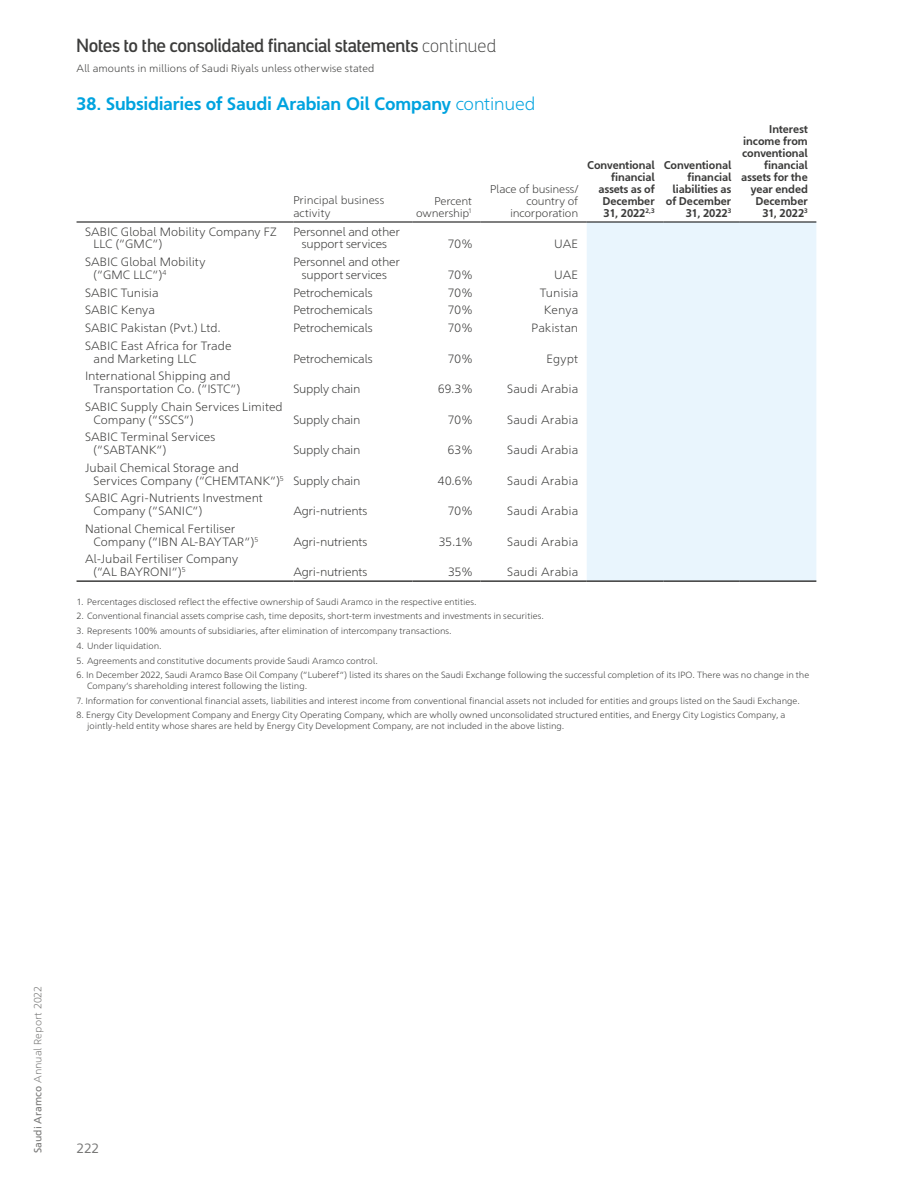
<style>
.page{position:relative;width:918px;height:1188px;background:#fff}
.page>*{position:absolute;margin:0;border:0;box-sizing:border-box;transform-origin:0 0}
.t1{font:700 21px "Manifa Pro 2";letter-spacing:.005em;color:#3c3c3b}
.t2{font:700 18px "Ghawar";letter-spacing:-.01em;color:#00a3df}
.t3{font:13.5px "Ghawar";color:#787877}
.t4{font:300 12px/12.8px "Ghawar";letter-spacing:-.005em;color:#3c3c3b}
.t5{font:300 12px "Ghawar";letter-spacing:-.025em;color:#3c3c3b}
.t6{font:700 11.25px/12px "Ghawar";letter-spacing:-.005em;color:#3c3c3b;text-align:right}
.t7{font:300 11.25px/12px "Ghawar";letter-spacing:-.01em;color:#3c3c3b;text-align:right}
.t8{font:300 10.5px "Ghawar";color:#3c3c3b}
.t9{font:300 10.5px "Ghawar";letter-spacing:.005em;color:#787877}
.t10{font:300 9px/10.5px "Ghawar";letter-spacing:-.005em;color:#3c3c3b}
.s1{font-weight:300}
.s2{font-family:"Ghawar Hefty";font-weight:400}
</style>
<div class="page">
<div style="left:587px;top:223px;width:229px;height:357px;background:#e9f5fd"></div>
<hr style="left:77px;top:222px;width:216px;height:1px;background:#000">
<hr style="left:293px;top:222px;width:119px;height:1px;background:#000">
<hr style="left:412px;top:222px;width:68px;height:1px;background:#000">
<hr style="left:480px;top:222px;width:107px;height:1px;background:#000">
<hr style="left:587px;top:222px;width:76px;height:1px;background:#000">
<hr style="left:663px;top:222px;width:77px;height:1px;background:#000">
<hr style="left:740px;top:222px;width:76px;height:1px;background:#000">
<hr style="left:77px;top:580px;width:216px;height:2px;background:#3c3c3b">
<hr style="left:293px;top:580px;width:119px;height:2px;background:#3c3c3b">
<hr style="left:412px;top:580px;width:68px;height:2px;background:#3c3c3b">
<hr style="left:480px;top:580px;width:107px;height:2px;background:#3c3c3b">
<hr style="left:587px;top:580px;width:76px;height:2px;background:#3c3c3b">
<hr style="left:663px;top:580px;width:77px;height:2px;background:#3c3c3b">
<hr style="left:740px;top:580px;width:76px;height:2px;background:#3c3c3b">
<h1 class="t1" style="left:77px;top:32px;width:421px">Notes to the consolidated financial statements <span class="s1">continued</span></h1>
<p class="t8" style="left:77px;top:62px;width:299px">All amounts in millions of Saudi Riyals unless otherwise stated</p>
<h2 class="t2" style="left:77px;top:93px;width:460px">38. Subsidiaries of Saudi Arabian Oil Company <span class="s1">continued</span></h2>
<p class="t7" style="left:293px;top:194px;width:92px;line-height:12.8px;text-align:left">Principal business activity</p>
<p class="t7" style="left:416px;top:195px;width:57px">Percent ownership<sup>1</sup></p>
<p class="t7" style="left:490px;top:183px;width:90px">Place of business/ country of incorporation</p>
<h3 class="t4" style="left:94px;top:225px;width:185px;text-indent:-9px">SABIC Global Mobility Company FZ<br>LLC (“GMC”)</h3>
<h3 class="t4" style="left:293px;top:225px;width:108px;text-align:center">Personnel and other support services</h3>
<h3 class="t4" style="left:94px;top:256px;width:114px;text-indent:-9px">SABIC Global Mobility (“GMC LLC”)<sup>4</sup></h3>
<h3 class="t4" style="left:293px;top:256px;width:108px;text-align:center">Personnel and other support services</h3>
<h3 class="t4" style="left:447px;top:238px;width:27px">70%</h3>
<h3 class="t4" style="left:554px;top:238px;width:26px">UAE</h3>
<h3 class="t4" style="left:447px;top:268px;width:27px">70%</h3>
<h3 class="t4" style="left:554px;top:268px;width:26px">UAE</h3>
<h3 class="t4" style="left:85px;top:286px;width:75px">SABIC Tunisia</h3>
<h3 class="t4" style="left:293px;top:286px;width:81px">Petrochemicals</h3>
<h3 class="t4" style="left:447px;top:286px;width:27px">70%</h3>
<h3 class="t4" style="left:540px;top:286px;width:40px">Tunisia</h3>
<h3 class="t4" style="left:85px;top:304px;width:71px">SABIC Kenya</h3>
<h3 class="t4" style="left:293px;top:304px;width:81px">Petrochemicals</h3>
<h3 class="t4" style="left:447px;top:304px;width:27px">70%</h3>
<h3 class="t4" style="left:544px;top:304px;width:36px">Kenya</h3>
<h3 class="t4" style="left:85px;top:322px;width:137px">SABIC Pakistan (Pvt.) Ltd.</h3>
<h3 class="t4" style="left:293px;top:322px;width:81px">Petrochemicals</h3>
<h3 class="t4" style="left:447px;top:322px;width:27px">70%</h3>
<h3 class="t4" style="left:532px;top:322px;width:48px">Pakistan</h3>
<h3 class="t4" style="left:94px;top:339px;width:140px;text-indent:-9px">SABIC East Africa for Trade and Marketing LLC</h3>
<h3 class="t4" style="left:293px;top:352px;width:81px">Petrochemicals</h3>
<h3 class="t4" style="left:447px;top:352px;width:27px">70%</h3>
<h3 class="t4" style="left:547px;top:352px;width:33px">Egypt</h3>
<h3 class="t4" style="left:94px;top:370px;width:148px;text-indent:-9px">International Shipping and<br>Transportation Co. (“ISTC”)</h3>
<h3 class="t4" style="left:94px;top:401px;width:191px;text-indent:-9px">SABIC Supply Chain Services Limited<br>Company (“SSCS”)</h3>
<h3 class="t5" style="left:293px;top:382px;width:69px">Supply chain</h3>
<h3 class="t4" style="left:438px;top:383px;width:37px">69.3%</h3>
<h3 class="t4" style="left:507px;top:383px;width:73px">Saudi Arabia</h3>
<h3 class="t5" style="left:293px;top:412px;width:69px">Supply chain</h3>
<h3 class="t4" style="left:447px;top:413px;width:27px">70%</h3>
<h3 class="t4" style="left:507px;top:413px;width:73px">Saudi Arabia</h3>
<h3 class="t4" style="left:94px;top:431px;width:123px;text-indent:-9px">SABIC Terminal Services (“SABTANK”)</h3>
<h3 class="t5" style="left:293px;top:443px;width:69px">Supply chain</h3>
<h3 class="t4" style="left:447px;top:444px;width:27px">63%</h3>
<h3 class="t4" style="left:507px;top:444px;width:73px">Saudi Arabia</h3>
<h3 class="t4" style="left:94px;top:462px;width:268px;text-indent:-9px">Jubail Chemical Storage and<br>Services Company (“CHEMTANK”)<sup>5</sup> Supply chain</h3>
<h3 class="t4" style="left:437px;top:474px;width:37px">40.6%</h3>
<h3 class="t4" style="left:507px;top:474px;width:73px">Saudi Arabia</h3>
<h3 class="t4" style="left:94px;top:492px;width:171px;text-indent:-9px">SABIC Agri-Nutrients Investment<br>Company (“SANIC”)</h3>
<h3 class="t4" style="left:94px;top:523px;width:166px;text-indent:-9px">National Chemical Fertiliser<br>Company (“IBN AL-BAYTAR”)<sup>5</sup></h3>
<h3 class="t5" style="left:293px;top:504px;width:75px">Agri-nutrients</h3>
<h3 class="t4" style="left:447px;top:505px;width:27px">70%</h3>
<h3 class="t4" style="left:507px;top:505px;width:73px">Saudi Arabia</h3>
<h3 class="t5" style="left:293px;top:534px;width:75px">Agri-nutrients</h3>
<h3 class="t4" style="left:438px;top:535px;width:36px">35.1%</h3>
<h3 class="t4" style="left:507px;top:535px;width:73px">Saudi Arabia</h3>
<p class="t6" style="left:587px;top:159px;width:69px">Conventional financial assets as of<br>December<br>31, 2022<sup>2,3</sup></p>
<p class="t6" style="left:664px;top:159px;width:69px">Conventional financial liabilities as of December<br>31, 2022<sup>3</sup></p>
<p class="t6" style="left:741px;top:123px;width:68px">Interest income from conventional financial assets for the year ended<br>December<br>31, 2022<sup>3</sup></p>
<h3 class="t4" style="left:94px;top:553px;width:146px;text-indent:-8px">Al-Jubail Fertiliser Company (“AL BAYRONI”)<sup>5</sup></h3>
<h3 class="t5" style="left:293px;top:565px;width:75px">Agri-nutrients</h3>
<h3 class="t4" style="left:448px;top:566px;width:27px">35%</h3>
<h3 class="t4" style="left:507px;top:566px;width:73px">Saudi Arabia</h3>
<p class="t10" style="left:77px;top:596px;width:402px">1. Percentages disclosed reflect the effective ownership of Saudi Aramco in the respective entities.</p>
<p class="t10" style="left:77px;top:611px;width:469px">2. Conventional financial assets comprise cash, time deposits, short-term investments and investments in securities.</p>
<p class="t10" style="left:77px;top:626px;width:377px">3. Represents 100% amounts of subsidiaries, after elimination of intercompany transactions.</p>
<p class="t10" style="left:77px;top:641px;width:87px">4. Under liquidation.</p>
<p class="t10" style="left:77px;top:655px;width:303px">5. Agreements and constitutive documents provide Saudi Aramco control.</p>
<p class="t10" style="left:87px;top:670px;width:724px;text-indent:-11px">6. In December 2022, Saudi Aramco Base Oil Company (“Luberef”) listed its shares on the Saudi Exchange following the successful completion of its IPO. There was no change in the<br>Company’s shareholding interest following the listing.</p>
<p class="t10" style="left:77px;top:695px;width:725px">7. Information for conventional financial assets, liabilities and interest income from conventional financial assets not included for entities and groups listed on the Saudi Exchange.</p>
<p class="t10" style="left:87px;top:710px;width:700px;text-indent:-11px">8. Energy City Development Company and Energy City Operating Company, which are wholly owned unconsolidated structured entities, and Energy City Logistics Company, a jointly-held entity whose shares are held by Energy City Development Company, are not included in the above listing.</p>
<p class="t9" style="left:31px;top:1153px;width:169px;rotate:-90deg"><span class="s2">Saudi Aramco</span> Annual Report 2022</p>
<h3 class="t3" style="left:77px;top:1140px;width:24px">222</h3>
</div>
